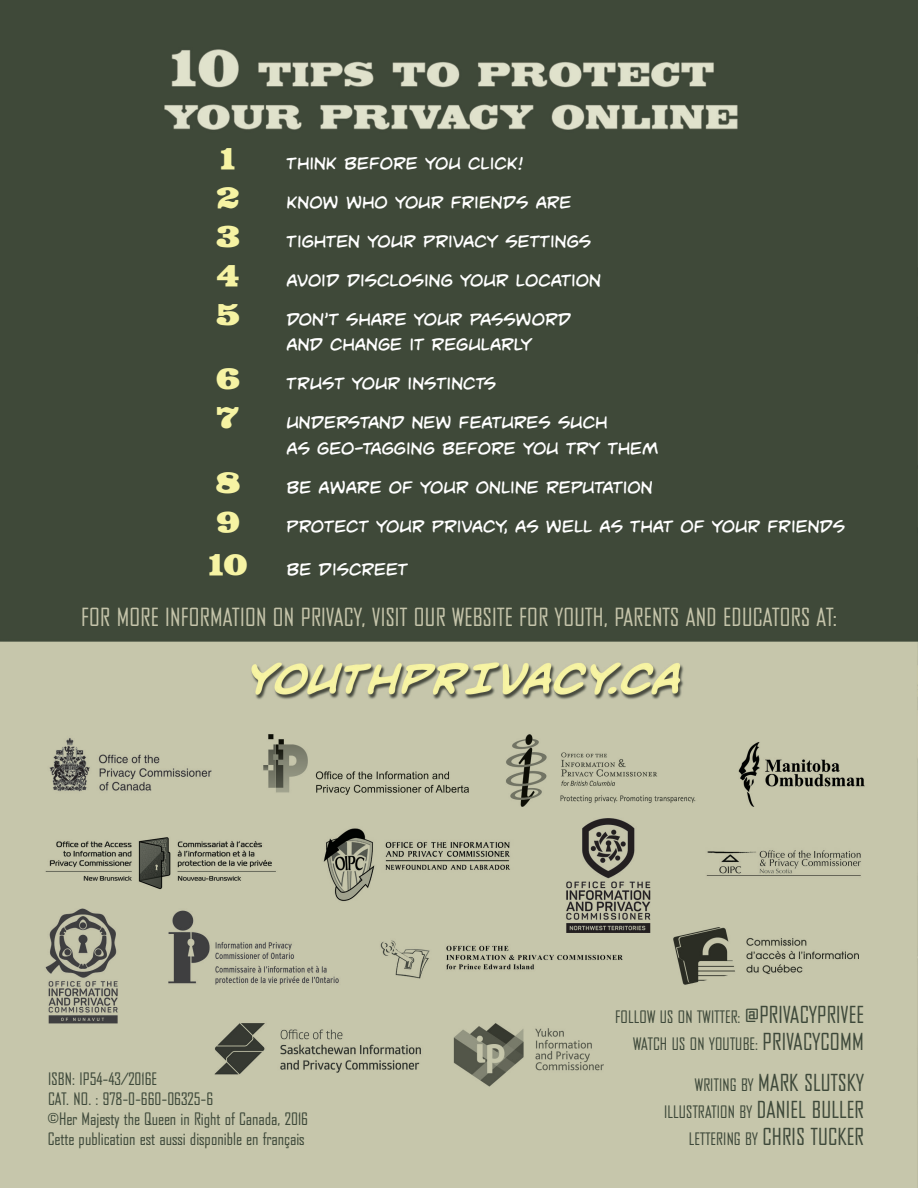
<style>
.page{position:relative;width:918px;height:1188px;background:#fff}
.page>*{position:absolute;margin:0;border:0;box-sizing:border-box;transform-origin:0 0}
.t1{font:28.5px "Fette Egyptienne";color:#f6f3a3}
.t2{font:24px "Bureau Agency FB";letter-spacing:.015em;color:#c5c4aa}
.t3{font:22.5px/25.5px "Unmasked BB";color:#fff}
.t4{font:22.5px "Bureau Agency FB";letter-spacing:.015em;color:#3e493a}
.t5{font:16.5px/19.8px "Bureau Agency FB";letter-spacing:.015em;color:#3e493a;text-align:right}
.s1{font-size:22.5px}
.s2{font-size:16.5px}
</style>
<div class="page">
<img style="left:0;top:0;width:918px;height:1188px">
<p class="t1" style="left:221px;top:138px;width:16px">1</p>
<p class="t3" style="left:286px;top:150px;width:238px">Think before you click!</p>
<p class="t1" style="left:217px;top:177px;width:24px">2</p>
<p class="t3" style="left:286px;top:189px;width:287px">Know who your friends are</p>
<p class="t1" style="left:216px;top:216px;width:25px">3</p>
<p class="t3" style="left:286px;top:228px;width:306px">Tighten your privacy settings</p>
<p class="t1" style="left:217px;top:255px;width:24px">4</p>
<p class="t3" style="left:286px;top:267px;width:316px">Avoid disclosing your location</p>
<p class="t1" style="left:216px;top:294px;width:25px">5</p>
<p class="t3" style="left:286px;top:306px;width:286px">Don’t share your password and change it regularly</p>
<p class="t1" style="left:216px;top:359px;width:25px">6</p>
<p class="t3" style="left:286px;top:370px;width:211px">Trust your instincts</p>
<p class="t1" style="left:217px;top:398px;width:24px">7</p>
<p class="t3" style="left:286px;top:409px;width:373px">Understand new features such<br>as geo-tagging before you try them</p>
<p class="t1" style="left:216px;top:462px;width:26px">8</p>
<p class="t3" style="left:286px;top:474px;width:368px">Be aware of your online reputation</p>
<p class="t1" style="left:216px;top:501px;width:25px">9</p>
<p class="t3" style="left:286px;top:513px;width:560px">Protect your privacy, as well as that of your friends</p>
<p class="t1" style="left:209px;top:545px;width:40px">10</p>
<p class="t3" style="left:286px;top:556px;width:123px">Be discreet</p>
<p class="t2" style="left:81px;top:604px;width:757px">FOR MORE INFORMATION ON PRIVACY, VISIT OUR WEBSITE FOR YOUTH, PARENTS AND EDUCATORS AT:</p>
<p class="t5" style="left:48px;top:1069px;width:262px;text-align:left">ISBN: IP54-43/2016E<br>CAT. NO. : 978-0-660-06325-6<br>©HER MAJESTY THE QUEEN IN RIGHT OF CANADA, 2016<br>CETTE PUBLICATION EST AUSSI DISPONIBLE EN FRANÇAIS</p>
<p class="t5" style="left:615px;top:1004px;width:250px;line-height:27px">FOLLOW US ON TWITTER: <span class="s1">@PRIVACYPRIVEE<br></span>WATCH US ON YOUTUBE: <span class="s1">PRIVACYCOMM</span></p>
<p class="t4" style="left:695px;top:1070px;width:171px"><span class="s2">WRITING BY</span> MARK SLUTSKY</p>
<p class="t5" style="left:664px;top:1098px;width:201px;line-height:27px">ILLUSTRATION BY <span class="s1">DANIEL BULLER<br></span>LETTERING BY <span class="s1">CHRIS TUCKER</span></p>
</div>
